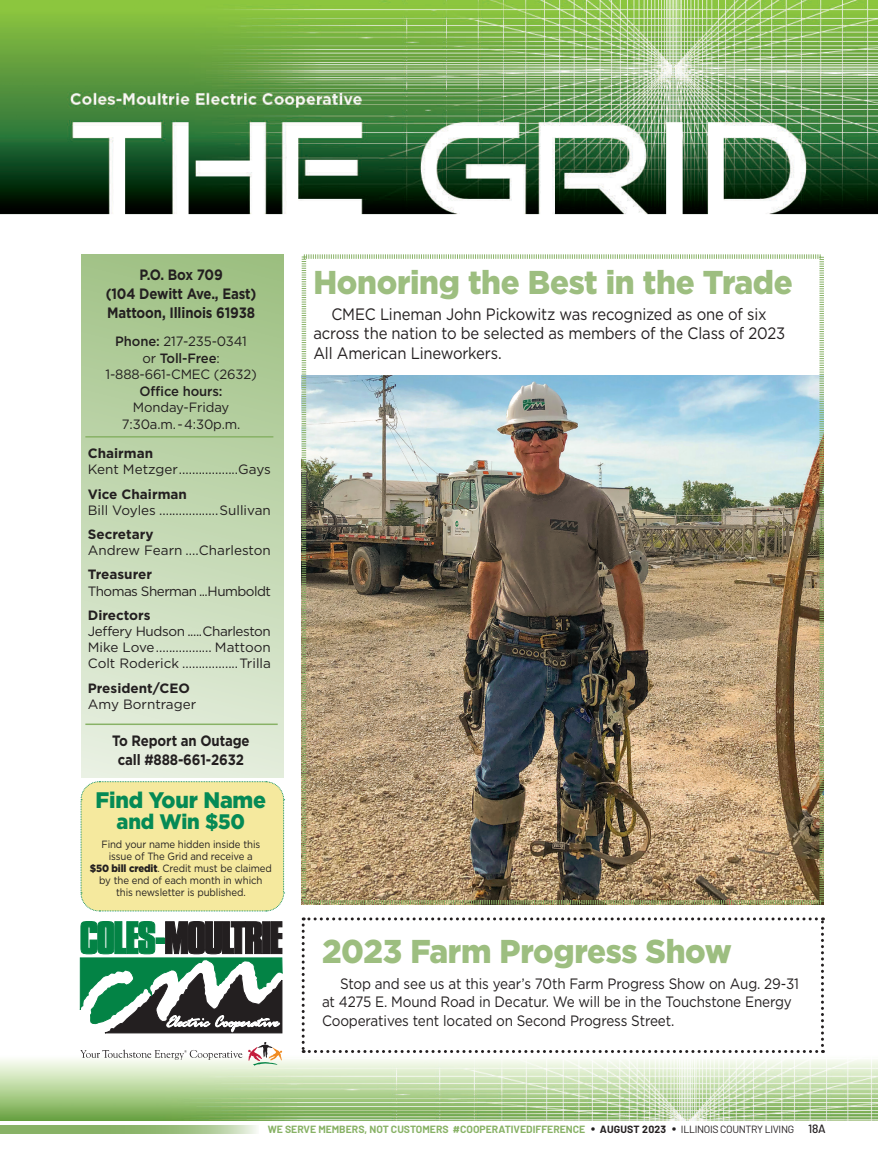
<style>
.page{position:relative;width:878px;height:1161px;background:#fff}
.page>*{position:absolute;margin:0;border:0;box-sizing:border-box;transform-origin:0 0}
.CME_Headline{font:900 33px "Gotham";letter-spacing:-.01em;color:#9dbe80;scale:.95 1}
.CME_Text{font:900 22.5px "Gotham";letter-spacing:-.01em;color:#058a55;scale:.95 1}
.CME_Text-2{font:900 21px "Gotham";letter-spacing:-.01em;color:#058a55;scale:.95 1}
.CME_Text-3{font:16.5px/19.5px "Gotham";letter-spacing:-.01em;color:#231f20;scale:.9 1}
.CME_Text-4{font:15px/18.8px "Gotham";letter-spacing:-.01em;color:#231f20;scale:.9 1}
.CME_Text-5{font:700 15px/18.8px "Gotham";letter-spacing:-.01em;color:#231f20;text-align:center;scale:.88 1}
.CME_Text-6{font:13.5px/16.5px "Gotham";letter-spacing:-.01em;color:#231f20;text-align:center}
.t1{font:700 13.5px "Gotham";color:#231f20}
.CME_Text-7{font:13.5px "Gotham";letter-spacing:-.03em;color:#231f20}
.CME_Text-8{font:13.5px "Gotham";letter-spacing:-.04em;color:#231f20}
.CME_Text-9{font:500 13.5px "Gotham";letter-spacing:-.01em;color:#231f20}
.CME_Text-10{font:10.5px/12px "Gotham";letter-spacing:-.01em;color:#231f20;text-align:center;scale:.92 1}
.t2{font:700 10.5px "Barlow";color:#88b266}
.s1{font-weight:500}
.s2{font-weight:900}
.s3{font-weight:400;font-size:15px;color:#231f20}
.s4{color:#231f20}
.s5{font-weight:400;color:#231f20}
.s6{font-weight:500;font-size:12px;color:#231f20}
</style>
<div class="page">
<svg style="left:302px;top:917px;width:522px;height:136px"></svg>
<img style="left:301px;top:254px;width:523px;height:651px">
<svg style="left:0;top:1125px;width:257px;height:8px;background:#9abd7d"></svg>
<img style="left:0;top:0;width:878px;height:215px">
<img style="left:0;top:1056px;width:878px;height:64px">
<svg style="left:80px;top:921px;width:203px;height:113px"></svg>
<svg style="left:248px;top:1042px;width:34px;height:24px"></svg>
<svg style="left:80px;top:1050px;width:162px;height:10px"></svg>
<div style="left:80px;top:781px;width:205px;height:131px;background:#f5e99e"></div>
<div style="left:81px;top:254px;width:203px;height:524px;background:linear-gradient(to bottom,#9ec083,#e6efe0)"></div>
<hr style="left:85px;top:436px;width:188px;height:2px;background:#88b266">
<hr style="left:85px;top:724px;width:193px;height:1px;background:#88b266">
<p class="CME_Text-5" style="left:106px;top:265px;width:173px">P.O. Box 709<br>(104 Dewitt Ave., East)</p>
<p class="CME_Text-5" style="left:107px;top:303px;width:169px">Mattoon, Illinois 61938</p>
<p class="CME_Text-6" style="left:105px;top:333px;width:153px"><span class="s1">Phone:</span> 217-235-0341<br>or <span class="s1">Toll-Free</span>:<br>1-888-661-CMEC (2632)</p>
<p class="CME_Text-9" style="left:140px;top:382px;width:84px">Office hours:</p>
<p class="CME_Text-6" style="left:133px;top:399px;width:98px">Monday-Friday</p>
<p class="CME_Text-6" style="left:122px;top:415px;width:120px">7:30a.m. - 4:30p.m.</p>
<p class="t1" style="left:88px;top:444px;width:67px">Chairman</p>
<p class="CME_Text-6" style="left:88px;top:461px;width:185px">Kent Metzger..................Gays</p>
<p class="t1" style="left:88px;top:485px;width:101px">Vice Chairman</p>
<p class="CME_Text-6" style="left:88px;top:502px;width:184px">Bill Voyles ..................Sullivan</p>
<p class="t1" style="left:88px;top:525px;width:67px">Secretary</p>
<p class="CME_Text-6" style="left:88px;top:542px;width:184px">Andrew Fearn ....Charleston</p>
<p class="t1" style="left:88px;top:566px;width:66px">Treasurer</p>
<p class="CME_Text-8" style="left:88px;top:582px;width:185px">Thomas Sherman ...Humboldt</p>
<p class="t1" style="left:88px;top:606px;width:64px">Directors</p>
<p class="CME_Text-7" style="left:88px;top:623px;width:184px">Jeffery Hudson .....Charleston</p>
<p class="CME_Text-6" style="left:88px;top:639px;width:185px">Mike Love................. Mattoon</p>
<p class="CME_Text-6" style="left:88px;top:655px;width:185px">Colt Roderick .................Trilla</p>
<p class="t1" style="left:88px;top:679px;width:104px">President/CEO</p>
<p class="CME_Text-6" style="left:88px;top:696px;width:110px">Amy Borntrager</p>
<p class="CME_Text-5" style="left:112px;top:731px;width:158px">To Report an Outage call #888-661-2632</p>
<p class="CME_Text" style="left:96px;top:785px;width:181px">Find Your Name</p>
<p class="CME_Text-2" style="left:117px;top:808px;width:137px">and Win $50</p>
<p class="CME_Text-10" style="left:90px;top:838px;width:200px">Find your name hidden inside this issue of The Grid and receive a<br><span class="s2">$50 bill credit</span>. Credit must be claimed by the end of each month in which this newsletter is published.</p>
<p class="CME_Headline" style="left:313px;top:259px;width:506px">Honoring the Best in the Trade</p>
<p class="CME_Text-3" style="left:313px;top:304px;width:526px;text-indent:18px">CMEC Lineman John Pickowitz was recognized as one of six across the nation to be selected as members of the Class of 2023<br>All American Lineworkers.</p>
<p class="CME_Headline" style="left:322px;top:929px;width:433px">2023 Farm Progress Show</p>
<p class="CME_Text-4" style="left:322px;top:974px;width:531px;text-indent:18px">Stop and see us at this year’s 70th Farm Progress Show on Aug. 29-31 at 4275 E. Mound Road in Decatur. We will be in the Touchstone Energy<br>Cooperatives tent located on Second Progress Street.</p>
<p class="t2" style="left:268px;top:1123px;width:559px">WE SERVE MEMBERS, NOT CUSTOMERS #COOPERATIVEDIFFERENCE <span class="s3">•</span> <span class="s4">AUGUST 2023</span> <span class="s3">•</span> <span class="s5">ILLINOIS COUNTRY LIVING</span> <span class="s6">18A</span></p>
</div>
